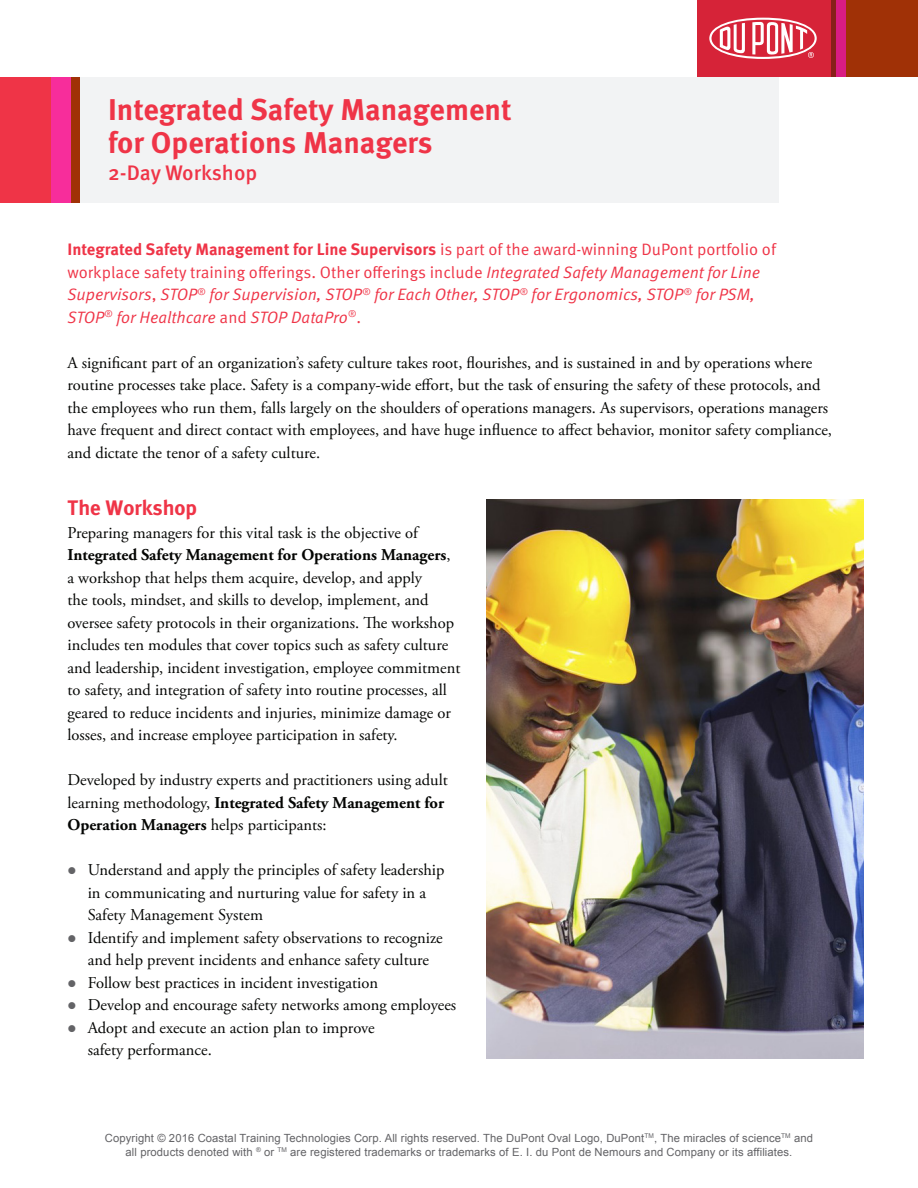
<style>
.page{position:relative;width:918px;height:1188px;background:#fff}
.page>*{position:absolute;margin:0;border:0;box-sizing:border-box;transform-origin:0 0}
.t1{font:700 30px "Meta Pro";color:#ef3447}
.t2{font:500 21px "Meta Pro";color:#ef3447}
.t3{font:700 21px "Meta Plus";color:#ef3447}
.t4{font:16.5px/22.5px "Adobe Garamond Pro";color:#040503}
.t5{font:italic 16.5px/22.5px "Meta Pro";color:#ef3447}
.t6{font:12px/22.5px "Wingdings";color:#636366;text-align:justify}
.t7{font:11.25px "Arial";letter-spacing:.01em;color:#636366}
.s1{font-weight:700;font-style:normal}
.s2{font-style:normal}
.s3{font-weight:700}
</style>
<div class="page">
<div style="left:845px;top:0;width:73px;height:77px;background:#a03106"></div>
<div style="left:836px;top:0;width:9px;height:77px;background:#d91c83"></div>
<div style="left:831px;top:0;width:5px;height:77px;background:#872019"></div>
<div style="left:697px;top:0;width:134px;height:77px;background:#d62338"></div>
<svg style="left:709px;top:18px;width:108px;height:41px"></svg>
<div style="left:80px;top:77px;width:699px;height:125px;background:#f2f3f4"></div>
<div style="left:71px;top:77px;width:9px;height:125px;background:#a03106"></div>
<div style="left:50px;top:77px;width:21px;height:125px;background:#f72d9b"></div>
<div style="left:0;top:77px;width:50px;height:125px;background:#ef3447"></div>
<img style="left:486px;top:500px;width:378px;height:559px">
<p class="t1" style="left:108px;top:91px;width:405px">Integrated Safety Management</p>
<p class="t1" style="left:108px;top:124px;width:326px">for Operations Managers</p>
<p class="t2" style="left:108px;top:160px;width:151px">2-Day Workshop</p>
<p class="t5" style="left:68px;top:239px;width:710px"><span class="s1">Integrated Safety Management for Line Supervisors</span> <span class="s2">is part of the award-winning DuPont portfolio of workplace safety training offerings. Other offerings include</span> Integrated Safety Management for Line Supervisors<span class="s2">,</span> STOP<sup>®</sup> for Supervision, STOP<sup>®</sup> for Each Other, STOP<sup>®</sup> for Ergonomics, STOP<sup>®</sup> for PSM, STOP<sup>®</sup> for Healthcare <span class="s2">and</span> STOP DataPro<sup>®</sup><span class="s2">.</span></p>
<p class="t4" style="left:68px;top:352px;width:766px">A significant part of an organization’s safety culture takes root, flourishes, and is sustained in and by operations where routine processes take place. Safety is a company-wide effort, but the task of ensuring the safety of these protocols, and the employees who run them, falls largely on the shoulders of operations managers. As supervisors, operations managers have frequent and direct contact with employees, and have huge influence to affect behavior, monitor safety compliance, and dictate the tenor of a safety culture.</p>
<p class="t3" style="left:68px;top:496px;width:131px">The Workshop</p>
<p class="t4" style="left:68px;top:522px;width:395px">Preparing managers for this vital task is the objective of <span class="s3">Integrated Safety Management for Operations Managers</span>, a workshop that helps them acquire, develop, and apply<br>the tools, mindset, and skills to develop, implement, and oversee safety protocols in their organizations. The workshop includes ten modules that cover topics such as safety culture and leadership, incident investigation, employee commitment to safety, and integration of safety into routine processes, all geared to reduce incidents and injuries, minimize damage or losses, and increase employee participation in safety.</p>
<p class="t4" style="left:68px;top:769px;width:382px">Developed by industry experts and practitioners using adult learning methodology, <span class="s3">Integrated Safety Management for<br>Operation Managers</span> helps participants:</p>
<p class="t4" style="left:88px;top:859px;width:358px">Understand and apply the principles of safety leadership in communicating and nurturing value for safety in a<br>Safety Management System</p>
<p class="t4" style="left:88px;top:927px;width:357px">Identify and implement safety observations to recognize and help prevent incidents and enhance safety culture</p>
<p class="t4" style="left:88px;top:972px;width:292px">Follow best practices in incident investigation</p>
<p class="t4" style="left:88px;top:994px;width:370px">Develop and encourage safety networks among employees</p>
<p class="t4" style="left:88px;top:1017px;width:288px">Adopt and execute an action plan to improve safety performance.</p>
<p class="t6" style="left:68px;top:860px;width:10px">●</p>
<p class="t6" style="left:68px;top:927px;width:10px">●</p>
<p class="t6" style="left:68px;top:972px;width:10px">● ● ●</p>
<p class="t7" style="left:105px;top:1131px;width:710px">Copyright © 2016 Coastal Training Technologies Corp. All rights reserved. The DuPont Oval Logo, DuPont<sup>TM</sup>, The miracles of science<sup>TM</sup> and</p>
<p class="t7" style="left:126px;top:1144px;width:668px">all products denoted with <sup>®</sup> or <sup>TM</sup> are registered trademarks or trademarks of E. I. du Pont de Nemours and Company or its affiliates.</p>
</div>
